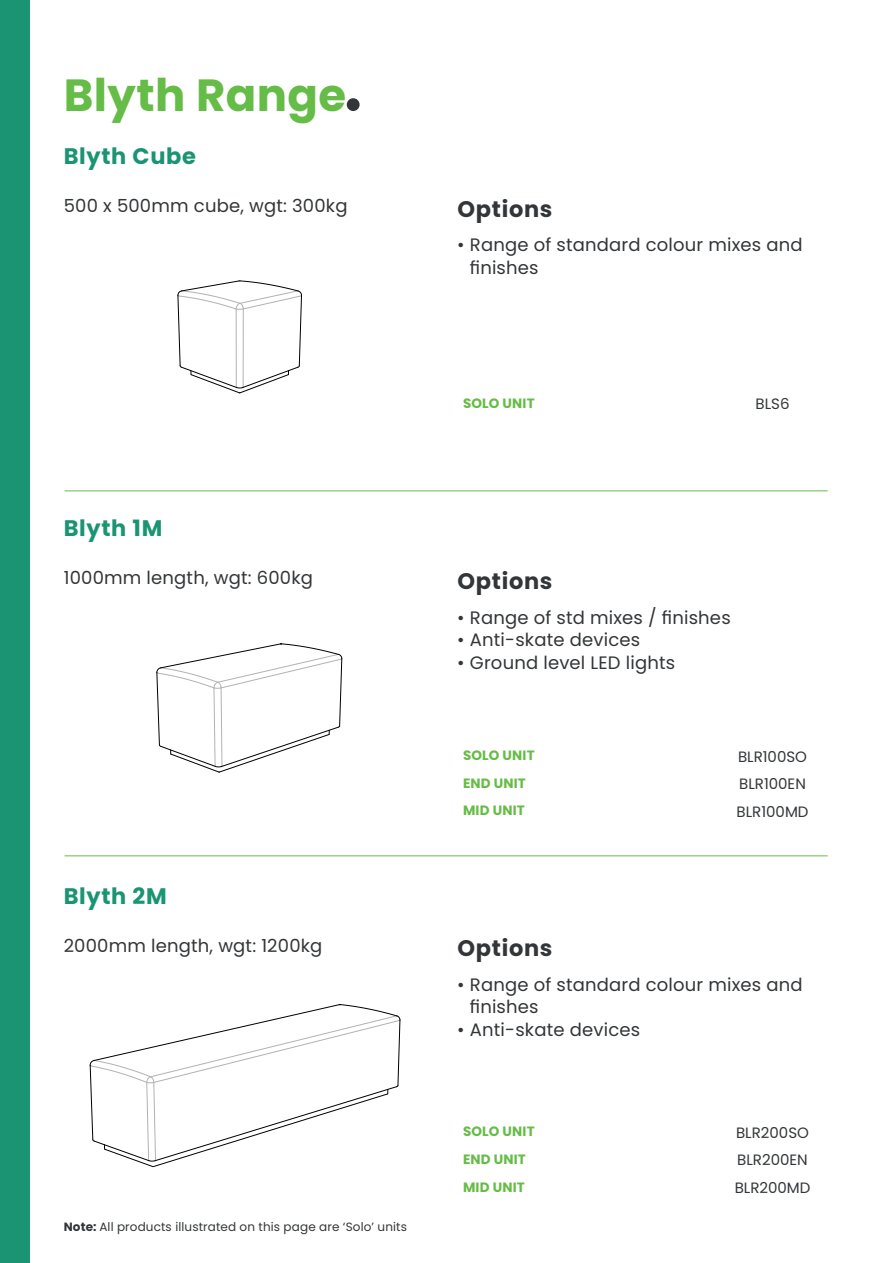
<style>
.page{position:relative;width:893px;height:1263px;background:#fff}
.page>*{position:absolute;margin:0;border:0;box-sizing:border-box;transform-origin:0 0}
.t1{font:700 45px "Poppins";letter-spacing:.01em;color:#65bc46}
.t2{font:700 22.5px "Poppins";letter-spacing:.03em;color:#1a9473}
.t3{font:700 22.5px "Poppins";letter-spacing:.03em;color:#333638}
.t4{font:18px/22.5px "Poppins";letter-spacing:.01em;color:#333638}
.t5{font:15px "Poppins";color:#333638}
.t6{font:700 13.5px "Poppins";letter-spacing:.01em;color:#65bc46}
.t7{font:12px "Poppins";letter-spacing:.01em;color:#333638}
.s1{font-weight:700}
</style>
<div class="page">
<div style="left:0;top:0;width:30px;height:1263px;background:#1a9473"></div>
<hr style="left:65px;top:490px;width:763px;height:1px;background:#65bc46">
<hr style="left:65px;top:855px;width:763px;height:1px;background:#65bc46">
<div style="left:347px;top:98px;width:13px;height:13px;background:#333638;border-radius:50%"></div>
<svg style="left:177px;top:280px;width:125px;height:114px"></svg>
<svg style="left:156px;top:643px;width:187px;height:130px"></svg>
<svg style="left:89px;top:1004px;width:312px;height:164px"></svg>
<h1 class="t1" style="left:64px;top:69px;width:284px">Blyth Range</h1>
<p class="t2" style="left:64px;top:143px;width:134px">Blyth Cube</p>
<p class="t4" style="left:64px;top:194px;width:285px">500 x 500mm cube, wgt: 300kg</p>
<p class="t2" style="left:64px;top:515px;width:100px">Blyth 1M</p>
<p class="t4" style="left:64px;top:567px;width:251px">1000mm length, wgt: 600kg</p>
<p class="t2" style="left:64px;top:883px;width:104px">Blyth 2M</p>
<p class="t4" style="left:64px;top:934px;width:260px">2000mm length, wgt: 1200kg</p>
<p class="t7" style="left:64px;top:1220px;width:345px"><span class="s1">Note:</span> All products illustrated on this page are ‘Solo’ units</p>
<p class="t3" style="left:458px;top:196px;width:96px">Options</p>
<p class="t4" style="left:470px;top:234px;width:334px;text-indent:-13px">• Range of standard colour mixes and finishes</p>
<p class="t6" style="left:463px;top:395px;width:73px">SOLO UNIT</p>
<p class="t5" style="left:755px;top:395px;width:36px">BLS6</p>
<p class="t3" style="left:458px;top:568px;width:96px">Options</p>
<p class="t4" style="left:457px;top:606px;width:275px">• Range of std mixes / finishes</p>
<p class="t4" style="left:457px;top:629px;width:185px">• Anti-skate devices</p>
<p class="t4" style="left:457px;top:651px;width:220px">• Ground level LED lights</p>
<p class="t6" style="left:463px;top:747px;width:73px">SOLO UNIT</p>
<p class="t5" style="left:738px;top:747px;width:71px">BLR100SO</p>
<p class="t6" style="left:463px;top:775px;width:64px">END UNIT</p>
<p class="t5" style="left:739px;top:775px;width:68px">BLR100EN</p>
<p class="t6" style="left:463px;top:803px;width:63px">MID UNIT</p>
<p class="t5" style="left:737px;top:803px;width:73px">BLR100MD</p>
<p class="t3" style="left:458px;top:935px;width:96px">Options</p>
<p class="t4" style="left:470px;top:973px;width:334px;text-indent:-13px">• Range of standard colour mixes and finishes</p>
<p class="t4" style="left:457px;top:1018px;width:185px">• Anti-skate devices</p>
<p class="t6" style="left:463px;top:1123px;width:73px">SOLO UNIT</p>
<p class="t5" style="left:736px;top:1124px;width:74px">BLR200SO</p>
<p class="t6" style="left:463px;top:1151px;width:64px">END UNIT</p>
<p class="t5" style="left:737px;top:1151px;width:72px">BLR200EN</p>
<p class="t6" style="left:463px;top:1179px;width:63px">MID UNIT</p>
<p class="t5" style="left:735px;top:1179px;width:77px">BLR200MD</p>
</div>
